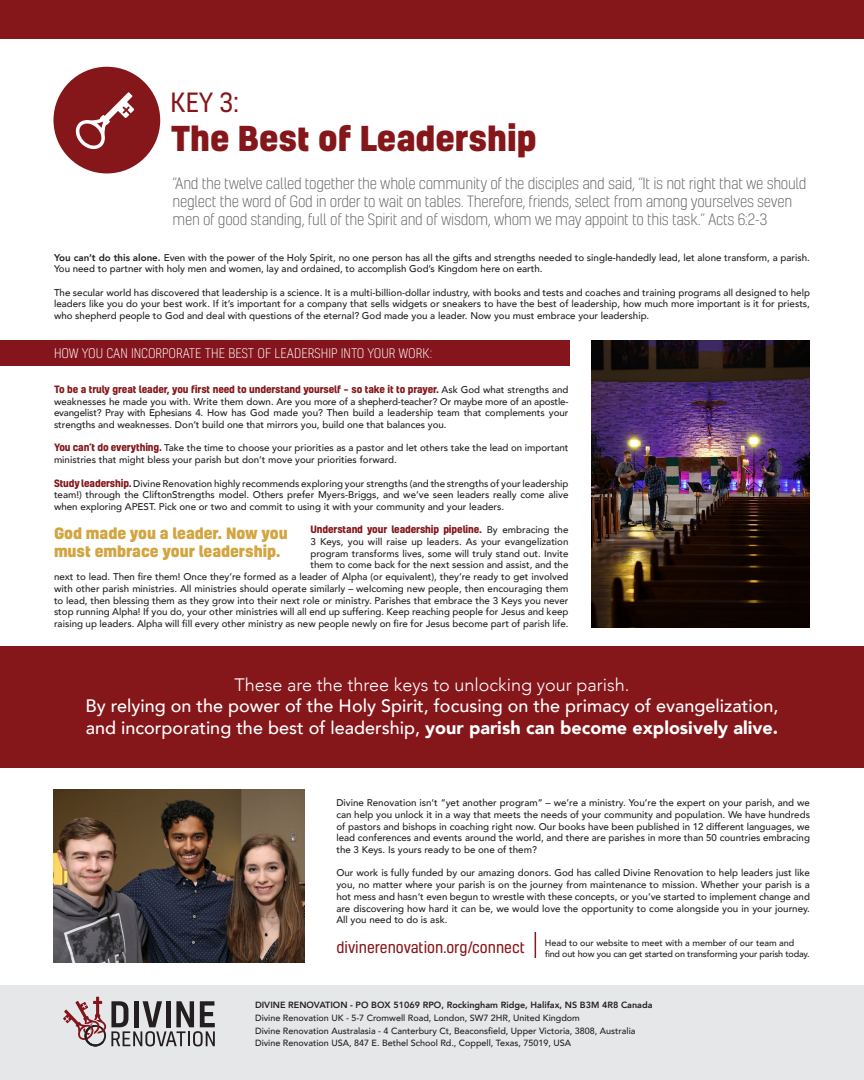
<style>
.page{position:relative;width:864px;height:1080px;background:#fff}
.page>*{position:absolute;margin:0;border:0;box-sizing:border-box;transform-origin:0 0}
.t1{font:800 33px "Kelson";color:#85161a}
.t2{font:25.5px "Kelson";color:#85161a}
.t3{font:500 18px "Avenir";color:#fff}
.t4{font:300 18px "Avenir";color:#fff}
.t5{font:300 15px/18px "Kelson";letter-spacing:-.02em;color:#636366}
.t6{font:800 15px/18px "Kelson";color:#d2a540}
.t7{font:15px "Kelson";color:#85161a}
.t8{font:300 12.75px "Kelson";color:#fff}
.t9{font:500 9.75px/11.7px "Avenir";color:#231f20;text-align:justify}
.t10{font:500 9px "Avenir";color:#231f20}
.t11{font:800 9px "Avenir";color:#231f20}
.t12{font:500 9px "Avenir";letter-spacing:-.02em;color:#231f20}
.s1{font-weight:800}
.s2{font-family:"Kelson";font-weight:700;color:#85161a}
.s3{font-weight:900}
</style>
<div class="page">
<div style="left:0;top:340px;width:569px;height:26px;background:#84151c"></div>
<div style="left:0;top:986px;width:864px;height:94px;background:#e6e7e9"></div>
<div style="left:0;top:646px;width:864px;height:122px;background:#85161a"></div>
<img style="left:53px;top:789px;width:251px;height:173px">
<svg style="left:63px;top:997px;width:152px;height:49px"></svg>
<div style="left:0;top:0;width:864px;height:39px;background:#85161a"></div>
<img style="left:592px;top:340px;width:218px;height:288px">
<svg style="left:535px;top:932px;width:1px;height:26px"></svg>
<div style="left:53px;top:67px;width:107px;height:106px;background:#85161a;border-radius:50%"></div>
<svg style="left:75px;top:92px;width:59px;height:58px"></svg>
<p class="t2" style="left:170px;top:85px;width:70px">KEY 3:</p>
<p class="t1" style="left:170px;top:115px;width:368px">The Best of Leadership</p>
<p class="t5" style="left:173px;top:174px;width:636px">“And the twelve called together the whole community of the disciples and said, “It is not right that we should neglect the word of God in order to wait on tables. Therefore, friends, select from among yourselves seven men of good standing, full of the Spirit and of wisdom, whom we may appoint to this task.” Acts 6:2-3</p>
<p class="t9" style="left:54px;top:251px;width:758px"><span class="s1">You can’t do this alone.</span> Even with the power of the Holy Spirit, no one person has all the gifts and strengths needed to single-handedly lead, let alone transform, a parish.<br>You need to partner with holy men and women, lay and ordained, to accomplish God’s Kingdom here on earth.</p>
<p class="t9" style="left:54px;top:286px;width:758px">The secular world has discovered that leadership is a science. It is a multi-billion-dollar industry, with books and tests and coaches and training programs all designed to help leaders like you do your best work. If it’s important for a company that sells widgets or sneakers to have the best of leadership, how much more important is it for priests, who shepherd people to God and deal with questions of the eternal? God made you a leader. Now you must embrace your leadership.</p>
<p class="t8" style="left:54px;top:345px;width:380px">HOW YOU CAN INCORPORATE THE BEST OF LEADERSHIP INTO YOUR WORK:</p>
<p class="t9" style="left:54px;top:383px;width:516px"><span class="s2">To be a truly great leader, you first need to understand yourself – so take it to prayer.</span> Ask God what strengths and weaknesses he made you with. Write them down. Are you more of a shepherd-teacher? Or maybe more of an apostle&shy;evangelist? Pray with Ephesians 4. How has God made you? Then build a leadership team that complements your strengths and weaknesses. Don’t build one that mirrors you, build one that balances you.</p>
<p class="t9" style="left:54px;top:442px;width:516px"><span class="s2">You can’t do everything.</span> Take the time to choose your priorities as a pastor and let others take the lead on important ministries that might bless your parish but don’t move your priorities forward.</p>
<p class="t9" style="left:54px;top:477px;width:516px"><span class="s2">Study leadership.</span> Divine Renovation highly recommends exploring your strengths (and the strengths of your leadership team!) through the CliftonStrengths model. Others prefer Myers-Briggs, and we’ve seen leaders really come alive when exploring APEST. Pick one or two and commit to using it with your community and your leaders.</p>
<p class="t9" style="left:54px;top:524px;width:516px;text-align:right"><span class="s2">Understand your leadership pipeline.</span> By embracing the<br>3 Keys, you will raise up leaders. As your evangelization<br>program transforms lives, some will truly stand out. Invite<br>them to come back for the next session and assist, and the<br>next to lead. Then fire them! Once they’re formed as a leader of Alpha (or equivalent), they’re ready to get involved with other parish ministries. All ministries should operate similarly – welcoming new people, then encouraging them to lead, then blessing them as they grow into their next role or ministry. Parishes that embrace the 3 Keys you never stop running Alpha! If you do, your other ministries will all end up suffering. Keep reaching people for Jesus and keep raising up leaders. Alpha will fill every other ministry as new people newly on fire for Jesus become part of parish life.</p>
<p class="t6" style="left:54px;top:524px;width:235px">God made you a leader. Now you must embrace your leadership.</p>
<p class="t4" style="left:234px;top:674px;width:397px">These are the three keys to unlocking your parish.</p>
<p class="t3" style="left:86px;top:691px;width:694px">By relying on the power of the Holy Spirit, focusing on the primacy of evangelization,</p>
<p class="t3" style="left:86px;top:712px;width:694px">and incorporating the best of leadership, <span class="s3">your parish can become explosively alive.</span></p>
<p class="t9" style="left:336px;top:796px;width:475px">Divine Renovation isn’t “yet another program” – we’re a ministry. You’re the expert on your parish, and we can help you unlock it in a way that meets the needs of your community and population. We have hundreds of pastors and bishops in coaching right now. Our books have been published in 12 different languages, we lead conferences and events around the world, and there are parishes in more than 50 countries embracing the 3 Keys. Is yours ready to be one of them?</p>
<p class="t9" style="left:336px;top:867px;width:475px">Our work is fully funded by our amazing donors. God has called Divine Renovation to help leaders just like you, no matter where your parish is on the journey from maintenance to mission. Whether your parish is a hot mess and hasn’t even begun to wrestle with these concepts, or you’ve started to implement change and are discovering how hard it can be, we would love the opportunity to come alongside you in your journey.<br>All you need to do is ask.</p>
<p class="t7" style="left:336px;top:938px;width:190px">divinerenovation.org/connect</p>
<p class="t10" style="left:545px;top:935px;width:251px">Head to our website to meet with a member of our team and</p>
<p class="t12" style="left:545px;top:946px;width:266px">find out how you can get started on transforming your parish today.</p>
<p class="t11" style="left:255px;top:998px;width:399px">DIVINE RENOVATION - PO BOX 51069 RPO, Rockingham Ridge, Halifax, NS B3M 4R8 Canada</p>
<p class="t10" style="left:255px;top:1010px;width:326px">Divine Renovation UK - 5-7 Cromwell Road, London, SW7 2HR, United Kingdom</p>
<p class="t10" style="left:255px;top:1023px;width:382px">Divine Renovation Australasia - 4 Canterbury Ct, Beaconsfield, Upper Victoria, 3808, Australia</p>
<p class="t10" style="left:255px;top:1035px;width:318px">Divine Renovation USA, 847 E. Bethel School Rd., Coppell, Texas, 75019, USA</p>
</div>
